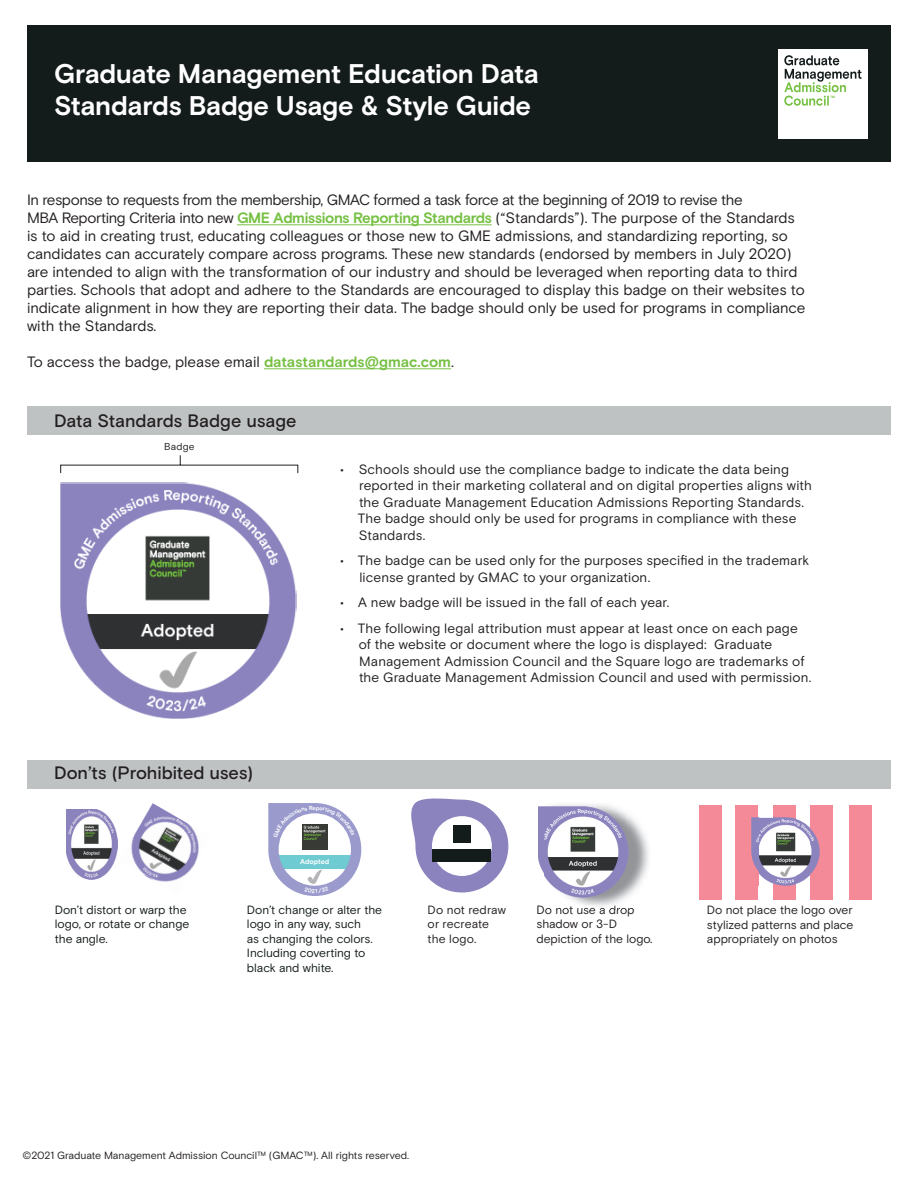
<style>
.page{position:relative;width:918px;height:1188px;background:#fff}
.page>*{position:absolute;margin:0;border:0;box-sizing:border-box;transform-origin:0 0}
.t1{font:700 27px/32.4px "Basis Grotesque Pro";letter-spacing:-.015em;color:#fff}
.t2{font:500 18px "Basis Grotesque Pro";letter-spacing:-.005em;color:#231f20}
.t3{font:15px/18px "Basis Grotesque Pro";letter-spacing:-.01em;color:#231f20}
.t4{font:13.5px/16.5px "Basis Grotesque Pro";letter-spacing:.01em;color:#231f20}
.t5{font:12px/14.4px "Basis Grotesque Pro";letter-spacing:-.01em;color:#141c1b}
.t6{font:12px/14.4px "Basis Grotesque Pro";color:#231f20}
.t7{font:10.5px "Basis Grotesque Pro";letter-spacing:-.01em;color:#231f20}
.t8{font:10.05px "Basis Grotesque Pro";letter-spacing:.02em;color:#231f20}
.t9{font:700 7.05px "Basis Grotesque Pro";color:#fff}
.t10{font:700 5.7px "Basis Grotesque Pro";color:#fff}
.s1{font-weight:700;color:#76c043}
</style>
<div class="page">
<div style="left:27px;top:26px;width:864px;height:136px;background:#141c1b"></div>
<div style="left:27px;top:760px;width:864px;height:28px;background:#bfc2c3"></div>
<div style="left:27px;top:406px;width:864px;height:28px;background:#bfc2c3"></div>
<svg style="left:60px;top:455px;width:238px;height:19px"></svg>
<div style="left:700px;top:805px;width:22px;height:94px;background:#f48998"></div>
<div style="left:736px;top:805px;width:22px;height:94px;background:#f48998"></div>
<div style="left:774px;top:805px;width:22px;height:94px;background:#f48998"></div>
<div style="left:811px;top:805px;width:22px;height:94px;background:#f48998"></div>
<div style="left:849px;top:805px;width:23px;height:94px;background:#f48998"></div>
<svg style="left:411px;top:798px;width:97px;height:95px"></svg>
<div style="left:432px;top:816px;width:60px;height:60px;background:#fff;border-radius:50%"></div>
<div style="left:453px;top:825px;width:18px;height:17px;background:#141c1b"></div>
<div style="left:433px;top:849px;width:58px;height:13px;background:#141c1b"></div>
<div style="left:778px;top:49px;width:90px;height:89px;background:#fff"></div>
<svg style="left:784px;top:55px;width:78px;height:51px"></svg>
<hr style="left:237px;top:224px;width:255px;height:1px;background:#76c043">
<hr style="left:264px;top:368px;width:187px;height:1px;background:#76c043">
<img style="left:60px;top:483px;width:236px;height:236px">
<img style="left:66px;top:809px;width:51px;height:70px">
<img style="left:131px;top:803px;width:68px;height:79px">
<img style="left:544px;top:804px;width:105px;height:102px">
<img style="left:546px;top:906px;width:88px;height:3px">
<img style="left:538px;top:807px;width:91px;height:90px">
<img style="left:752px;top:818px;width:67px;height:68px">
<img style="left:774px;top:818px;width:22px;height:68px">
<svg style="left:268px;top:803px;width:93px;height:93px"></svg>
<h1 class="t1" style="left:54px;top:58px;width:487px">Graduate Management Education Data<br>Standards Badge Usage &amp; Style Guide</h1>
<p class="t3" style="left:27px;top:191px;width:780px">In response to requests from the membership, GMAC formed a task force at the beginning of 2019 to revise the<br>MBA Reporting Criteria into new <span class="s1">GME Admissions Reporting Standards</span> (“Standards”). The purpose of the Standards is to aid in creating trust, educating colleagues or those new to GME admissions, and standardizing reporting, so candidates can accurately compare across programs. These new standards (endorsed by members in July 2020) are intended to align with the transformation of our industry and should be leveraged when reporting data to third parties. Schools that adopt and adhere to the Standards are encouraged to display this badge on their websites to indicate alignment in how they are reporting their data. The badge should only be used for programs in compliance with the Standards.</p>
<p class="t3" style="left:27px;top:353px;width:428px">To access the badge, please email <span class="s1">datastandards@gmac.com</span>.</p>
<p class="t2" style="left:54px;top:410px;width:244px">Data Standards Badge usage</p>
<p class="t8" style="left:164px;top:441px;width:32px">Badge</p>
<p class="t4" style="left:358px;top:461px;width:455px;text-indent:-18px">• Schools should use the compliance badge to indicate the data being reported in their marketing collateral and on digital properties aligns with the Graduate Management Education Admissions Reporting Standards.<br>The badge should only be used for programs in compliance with these Standards.</p>
<p class="t4" style="left:359px;top:552px;width:451px;text-indent:-19px">• The badge can be used only for the purposes specified in the trademark license granted by GMAC to your organization.</p>
<p class="t4" style="left:340px;top:594px;width:331px">• A new badge will be issued in the fall of each year.</p>
<p class="t4" style="left:359px;top:620px;width:454px;text-indent:-19px">• The following legal attribution must appear at least once on each page of the website or document where the logo is displayed: Graduate Management Admission Council and the Square logo are trademarks of the Graduate Management Admission Council and used with permission.</p>
<p class="t2" style="left:54px;top:763px;width:201px">Don’ts (Prohibited uses)</p>
<p class="t10" style="left:313px;top:804px;width:5px">e</p>
<p class="t9" style="left:300px;top:857px;width:31px">Adopted</p>
<p class="t5" style="left:55px;top:903px;width:136px">Don’t distort or warp the logo, or rotate or change the angle.</p>
<p class="t5" style="left:247px;top:903px;width:137px">Don’t change or alter the logo in any way, such<br>as changing the colors.<br>Including coverting to black and white.</p>
<p class="t6" style="left:428px;top:903px;width:80px">Do not redraw or recreate the logo.</p>
<p class="t6" style="left:536px;top:903px;width:118px">Do not use a drop shadow or 3-D depiction of the logo.</p>
<p class="t6" style="left:707px;top:903px;width:148px;text-align:justify">Do not place the logo over stylized patterns and place appropriately on photos</p>
<p class="t7" style="left:22px;top:1149px;width:388px">©2021 Graduate Management Admission Council™ (GMAC™). All rights reserved.</p>
</div>
